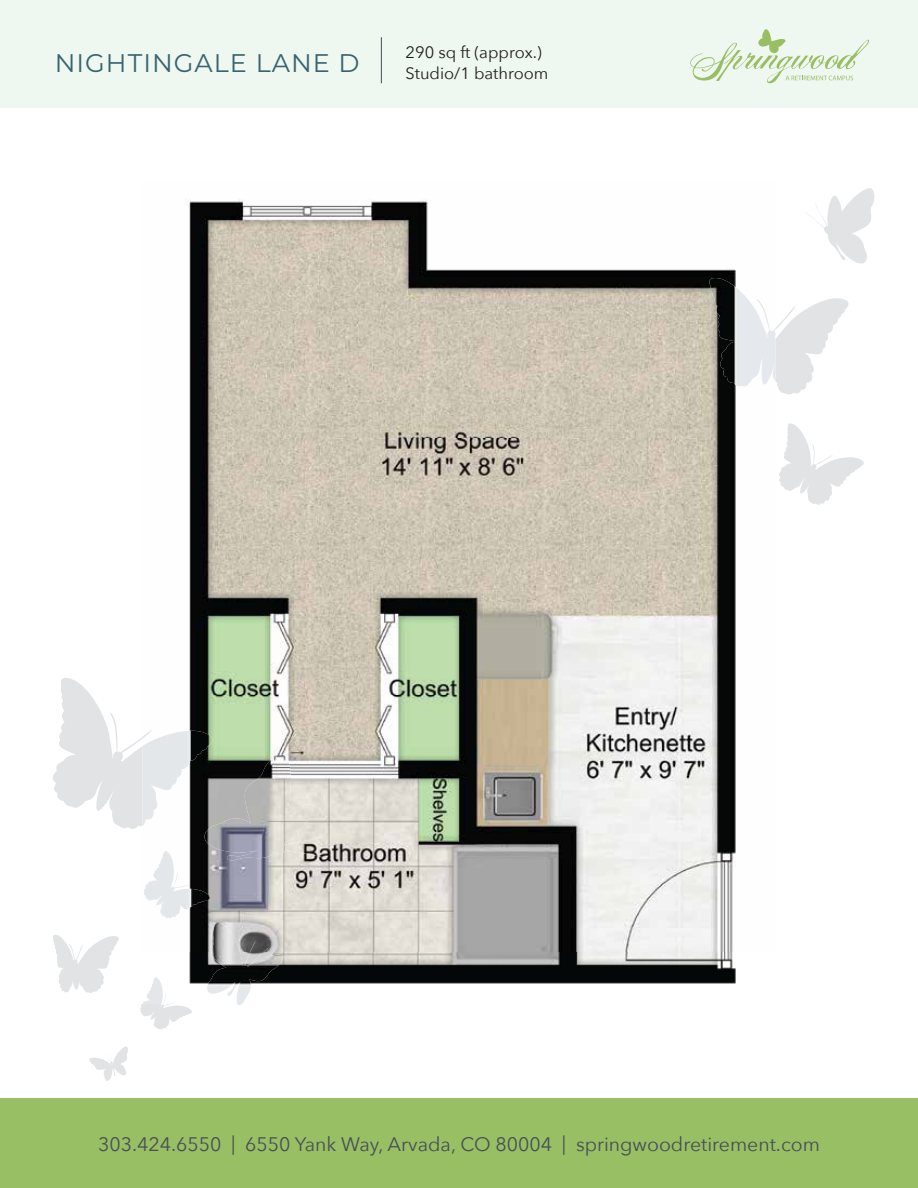
<style>
.page{position:relative;width:918px;height:1188px;background:#fff}
.page>*{position:absolute;margin:0;border:0;box-sizing:border-box;transform-origin:0 0}
.t1{font:25.5px "Montserrat";letter-spacing:.04em;color:#38636f}
.t2{font:19.5px "Avenir Next";color:#474e58}
.t3{font:16.5px/21px "Avenir Next";color:#231f20}
</style>
<div class="page">
<svg style="left:779px;top:423px;width:85px;height:82px"></svg>
<svg style="left:776px;top:298px;width:73px;height:96px"></svg>
<svg style="left:806px;top:188px;width:69px;height:76px"></svg>
<svg style="left:89px;top:1046px;width:39px;height:35px"></svg>
<svg style="left:140px;top:1003px;width:52px;height:26px"></svg>
<svg style="left:53px;top:935px;width:66px;height:58px"></svg>
<svg style="left:53px;top:678px;width:89px;height:151px"></svg>
<div style="left:0;top:0;width:918px;height:108px;background:#eef7f0"></div>
<div style="left:0;top:1098px;width:918px;height:90px;background:#98bf63"></div>
<svg style="left:690px;top:29px;width:179px;height:55px"></svg>
<hr style="left:381px;top:37px;width:1px;height:46px;background:#474e58">
<img style="left:189px;top:199px;width:556px;height:785px">
<img style="left:706px;top:278px;width:70px;height:108px">
<img style="left:143px;top:977px;width:23px;height:26px">
<img style="left:207px;top:922px;width:77px;height:81px">
<img style="left:144px;top:851px;width:69px;height:67px">
<img style="left:201px;top:755px;width:123px;height:105px">
<img style="left:142px;top:730px;width:79px;height:96px">
<h1 class="t1" style="left:55px;top:45px;width:306px">NIGHTINGALE LANE D</h1>
<p class="t3" style="left:406px;top:41px;width:144px">290 sq ft (approx.)<br>Studio/1 bathroom</p>
<p class="t2" style="left:98px;top:1128px;width:723px">303.424.6550 | 6550 Yank Way, Arvada, CO 80004 | springwoodretirement.com</p>
</div>
